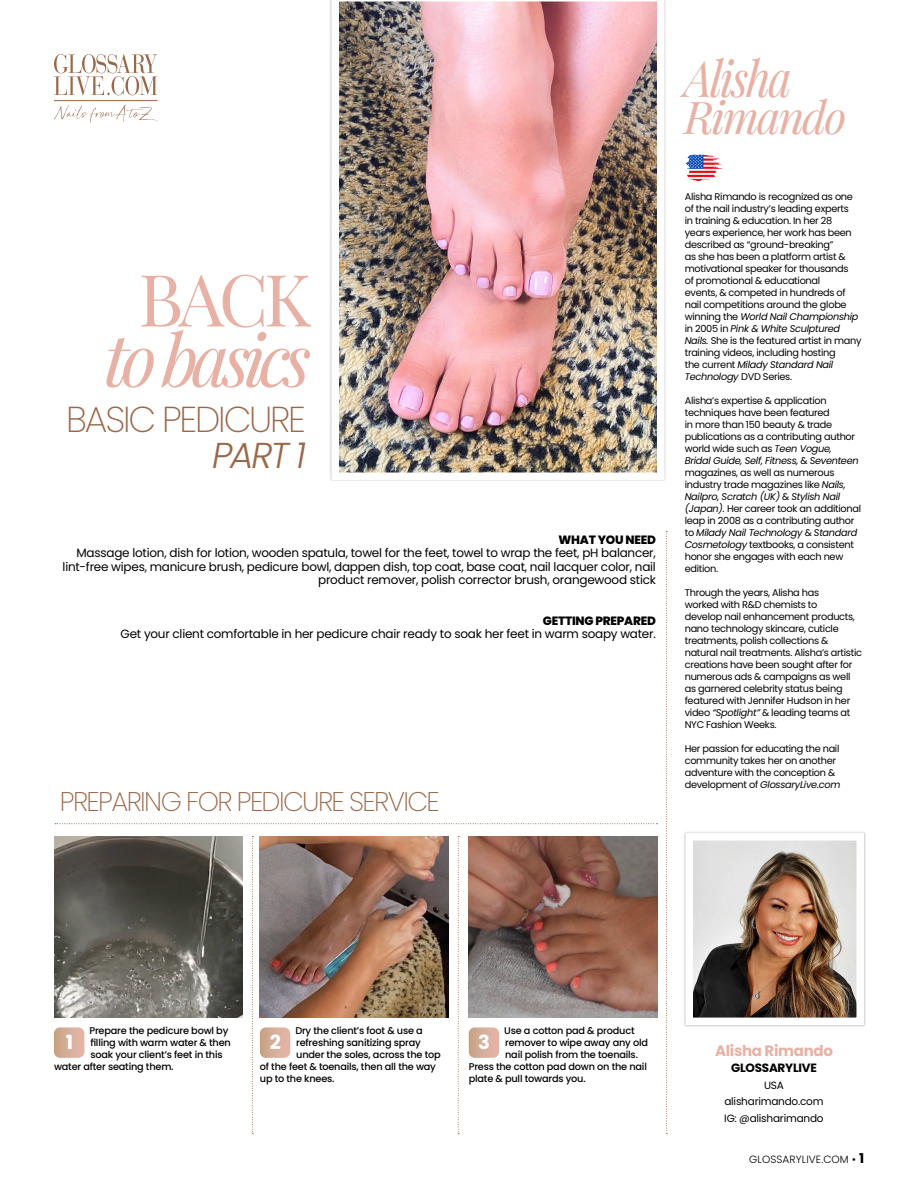
<style>
.page{position:relative;width:918px;height:1188px;background:#fff}
.page>*{position:absolute;margin:0;border:0;box-sizing:border-box;transform-origin:0 0}
.t1{font:italic 72px "Playfair Display";letter-spacing:-.09em;color:#e7b2a5}
.t2{font:72px "Playfair Display";color:#e7b2a5}
.t3{font:italic 49.95px "Playfair Display";letter-spacing:-.05em;color:#e7b2a5;scale:.9 1}
.t4{font:italic 45px "Playfair Display";letter-spacing:-.05em;color:#e7b2a5}
.t5{font:200 36px "Poppins";letter-spacing:-.06em;color:#996849}
.t6{font:italic 300 36px "Poppins";color:#996849}
.t7{font:200 27px "Poppins";letter-spacing:-.06em;color:#996849}
.t8{font:700 19.5px "Poppins";color:#fff}
.t9{font:700 15px "Poppins";letter-spacing:-.02em;color:#e7b2a5}
.t10{font:12px/13.5px "Poppins";letter-spacing:-.02em;color:#000;text-align:right}
.t11{font:800 12px "Poppins";letter-spacing:-.02em;color:#000}
.t12{font:700 12px "Poppins";letter-spacing:-.02em;color:#000}
.t13{font:10.5px "Poppins";letter-spacing:-.02em;color:#000}
.t14{font:300 10.5px "Poppins";letter-spacing:.01em;color:#000}
.t15{font:9.75px/12px "Poppins";letter-spacing:-.03em;color:#000}
.t16{font:500 9.75px "Poppins";letter-spacing:-.02em;color:#000}
.s1{font-style:italic}
.s2{font-weight:400}
.s3{font-weight:700;font-size:13.5px}
</style>
<div class="page">
<img style="left:339px;top:1px;width:318px;height:472px">
<svg style="left:252px;top:836px;width:1px;height:298px"></svg>
<svg style="left:458px;top:836px;width:1px;height:298px"></svg>
<svg style="left:666px;top:531px;width:1px;height:603px"></svg>
<svg style="left:54px;top:1027px;width:30px;height:31px"></svg>
<svg style="left:260px;top:1027px;width:30px;height:31px"></svg>
<svg style="left:469px;top:1027px;width:30px;height:31px"></svg>
<svg style="left:55px;top:823px;width:603px;height:1px"></svg>
<img style="left:54px;top:836px;width:189px;height:182px">
<img style="left:260px;top:836px;width:189px;height:182px">
<img style="left:469px;top:836px;width:189px;height:182px">
<svg style="left:54px;top:54px;width:103px;height:42px"></svg>
<hr style="left:54px;top:100px;width:103px;height:1px;background:#996849">
<svg style="left:54px;top:105px;width:104px;height:18px"></svg>
<img style="left:686px;top:154px;width:37px;height:27px">
<div style="left:683px;top:831px;width:183px;height:196px;background:#000;opacity:.25"></div>
<img style="left:695px;top:842px;width:160px;height:174px">
<div style="left:686px;top:833px;width:178px;height:192px;border:8px solid #fff"></div>
<p class="t2" style="left:138px;top:243px;width:174px">BACK</p>
<p class="t1" style="left:104px;top:304px;width:209px">to basics</p>
<p class="t5" style="left:66px;top:398px;width:241px">BASIC PEDICURE</p>
<p class="t6" style="left:212px;top:434px;width:95px">PART 1</p>
<p class="t11" style="left:559px;top:533px;width:99px">WHAT YOU NEED</p>
<p class="t10" style="left:63px;top:547px;width:595px">Massage lotion, dish for lotion, wooden spatula, towel for the feet, towel to wrap the feet, pH balancer, lint-free wipes, manicure brush, pedicure bowl, dappen dish, top coat, base coat, nail lacquer color, nail product remover, polish corrector brush, orangewood stick</p>
<p class="t11" style="left:543px;top:614px;width:114px">GETTING PREPARED</p>
<p class="t10" style="left:121px;top:628px;width:537px">Get your client comfortable in her pedicure chair ready to soak her feet in warm soapy water.</p>
<p class="t7" style="left:60px;top:786px;width:381px">PREPARING FOR PEDICURE SERVICE</p>
<p class="t3" style="left:684px;top:39px;width:121px">Alisha</p>
<p class="t4" style="left:684px;top:82px;width:164px">Rimando</p>
<p class="t15" style="left:685px;top:191px;width:178px">Alisha Rimando is recognized as one of the nail industry’s leading experts<br>in training &amp; education. In her 28<br>years experience, her work has been described as “ground-breaking”<br>as she has been a platform artist &amp; motivational speaker for thousands<br>of promotional &amp; educational<br>events, &amp; competed in hundreds of nail competitions around the globe winning the <span class="s1">World Nail Championship </span>in 2005 in <span class="s1">Pink &amp; White Sculptured Nails.</span> She is the featured artist in many training videos, including hosting<br>the current <span class="s1">Milady Standard Nail Technology</span> DVD Series.</p>
<p class="t15" style="left:685px;top:395px;width:178px">Alisha’s expertise &amp; application techniques have been featured<br>in more than 150 beauty &amp; trade publications as a contributing author world wide such as <span class="s1">Teen Vogue,<br>Bridal Guide, Self, Fitness,</span> &amp; <span class="s1">Seventeen </span>magazines, as well as numerous industry trade magazines like <span class="s1">Nails, Nailpro, Scratch (UK)</span> &amp; <span class="s1">Stylish Nail (Japan).</span> Her career took an additional leap in 2008 as a contributing author to <span class="s1">Milady Nail Technology</span> &amp; <span class="s1">Standard Cosmetology</span> textbooks, a consistent honor she engages with each new edition.</p>
<p class="t15" style="left:685px;top:587px;width:179px">Through the years, Alisha has<br>worked with R&amp;D chemists to<br>develop nail enhancement products, nano technology skincare, cuticle treatments, polish collections &amp; natural nail treatments. Alisha’s artistic creations have been sought after for numerous ads &amp; campaigns as well as garnered celebrity status being featured with Jennifer Hudson in her video <span class="s1">“Spotlight”</span> &amp; leading teams at NYC Fashion Weeks.</p>
<p class="t15" style="left:685px;top:743px;width:157px">Her passion for educating the nail community takes her on another adventure with the conception &amp; development of <span class="s1">GlossaryLive.com</span></p>
<p class="t16" style="left:89px;top:1025px;width:140px">Prepare the pedicure bowl by</p>
<p class="t16" style="left:90px;top:1037px;width:142px">filling with warm water &amp; then</p>
<p class="t16" style="left:90px;top:1049px;width:134px">soak your client’s feet in this</p>
<p class="t16" style="left:54px;top:1061px;width:121px">water after seating them.</p>
<p class="t8" style="left:66px;top:1031px;width:9px">1</p>
<p class="t16" style="left:295px;top:1025px;width:129px">Dry the client’s foot &amp; use a</p>
<p class="t16" style="left:296px;top:1037px;width:126px">refreshing sanitizing spray</p>
<p class="t16" style="left:296px;top:1049px;width:146px">under the soles, across the top</p>
<p class="t16" style="left:260px;top:1061px;width:178px">of the feet &amp; toenails, then all the way</p>
<p class="t16" style="left:260px;top:1073px;width:76px">up to the knees.</p>
<p class="t8" style="left:270px;top:1031px;width:13px">2</p>
<p class="t16" style="left:504px;top:1025px;width:132px">Use a cotton pad &amp; product</p>
<p class="t16" style="left:505px;top:1037px;width:144px">remover to wipe away any old</p>
<p class="t16" style="left:505px;top:1049px;width:134px">nail polish from the toenails.</p>
<p class="t16" style="left:469px;top:1061px;width:180px">Press the cotton pad down on the nail</p>
<p class="t16" style="left:469px;top:1073px;width:119px">plate &amp; pull towards you.</p>
<p class="t8" style="left:478px;top:1031px;width:13px">3</p>
<p class="t9" style="left:715px;top:1042px;width:119px">Alisha Rimando</p>
<p class="t12" style="left:731px;top:1061px;width:87px">GLOSSARYLIVE</p>
<p class="t13" style="left:764px;top:1079px;width:21px">USA</p>
<p class="t13" style="left:724px;top:1096px;width:101px">alisharimando.com</p>
<p class="t13" style="left:724px;top:1112px;width:101px">IG: @alisharimando</p>
<p class="t14" style="left:749px;top:1154px;width:117px">GLOSSARYLIVE.COM <span class="s2">•</span> <span class="s3">1</span></p>
</div>
